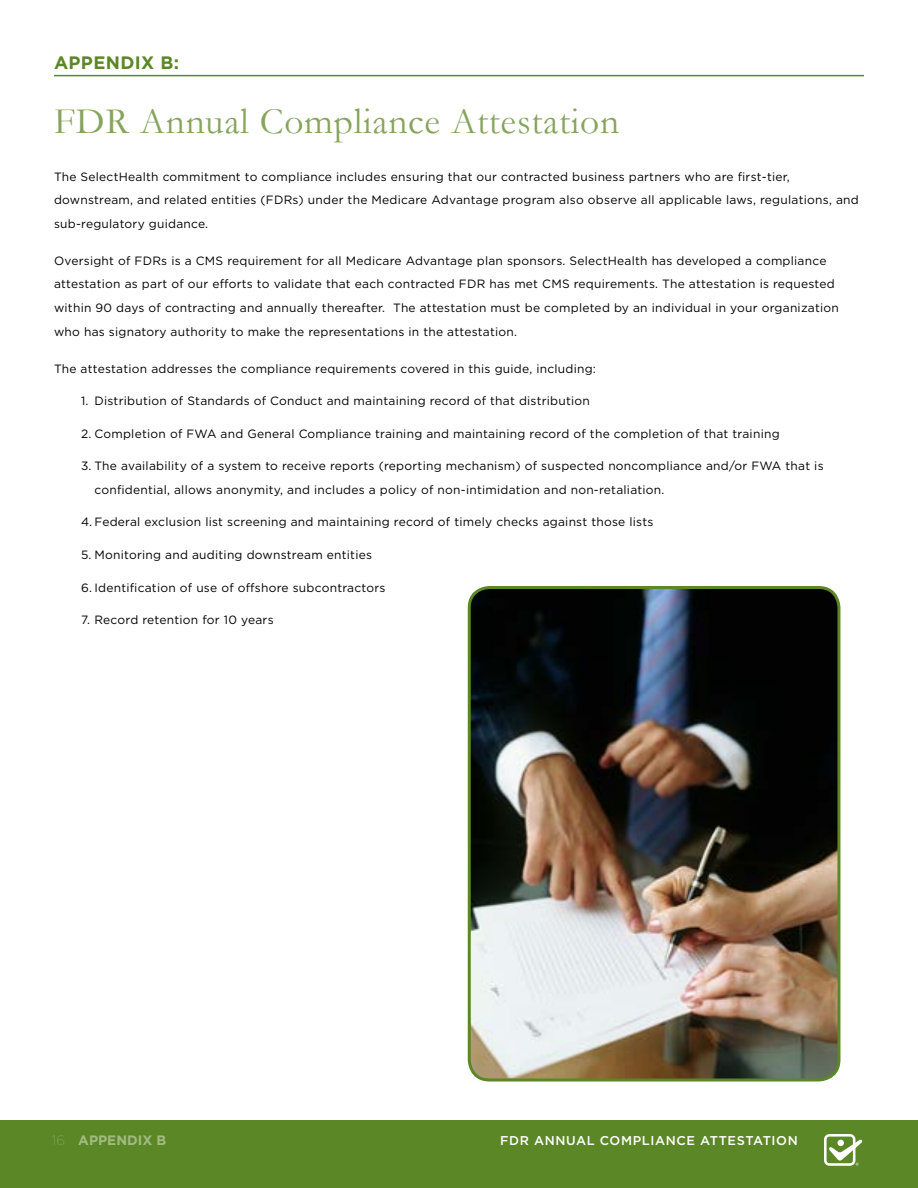
<style>
.page{position:relative;width:918px;height:1188px;background:#fff}
.page>*{position:absolute;margin:0;border:0;box-sizing:border-box;transform-origin:0 0}
.t1{font:37.5px "Garamond";letter-spacing:.02em;color:#86a45c}
.t2{font:700 18px "Gotham";letter-spacing:.02em;color:#5c8727}
.t3{font:700 13.65px "Gotham";color:#a3bb83}
.t4{font:500 12.75px "Gotham";letter-spacing:.05em;color:#fff}
.t5{font:12px/23.5px "Gotham";letter-spacing:.02em;color:#000}
.s1{font-weight:100}
</style>
<div class="page">
<div style="left:0;top:1120px;width:918px;height:68px;background:#5c8727"></div>
<svg style="left:824px;top:1134px;width:38px;height:32px"></svg>
<hr style="left:54px;top:75px;width:810px;height:1px;background:#5c8727">
<img style="left:469px;top:588px;width:370px;height:492px">
<div style="left:468px;top:586px;width:372px;height:495px;border:3px solid #5c8727;border-radius:20px"></div>
<h2 class="t2" style="left:54px;top:51px;width:127px">APPENDIX B:</h2>
<h1 class="t1" style="left:54px;top:96px;width:567px">FDR Annual Compliance Attestation</h1>
<p class="t5" style="left:54px;top:164px;width:806px">The SelectHealth commitment to compliance includes ensuring that our contracted business partners who are first-tier, downstream, and related entities (FDRs) under the Medicare Advantage program also observe all applicable laws, regulations, and sub-regulatory guidance.</p>
<p class="t5" style="left:54px;top:248px;width:786px">Oversight of FDRs is a CMS requirement for all Medicare Advantage plan sponsors. SelectHealth has developed a compliance attestation as part of our efforts to validate that each contracted FDR has met CMS requirements. The attestation is requested within 90 days of contracting and annually thereafter. The attestation must be completed by an individual in your organization who has signatory authority to make the representations in the attestation.</p>
<p class="t5" style="left:54px;top:356px;width:544px">The attestation addresses the compliance requirements covered in this guide, including:</p>
<p class="t5" style="left:81px;top:389px;width:511px">1. Distribution of Standards of Conduct and maintaining record of that distribution</p>
<p class="t5" style="left:81px;top:421px;width:700px">2. Completion of FWA and General Compliance training and maintaining record of the completion of that training</p>
<p class="t5" style="left:94px;top:454px;width:731px;text-indent:-14px">3. The availability of a system to receive reports (reporting mechanism) of suspected noncompliance and/or FWA that is confidential, allows anonymity, and includes a policy of non-intimidation and non-retaliation.</p>
<p class="t5" style="left:81px;top:510px;width:574px">4. Federal exclusion list screening and maintaining record of timely checks against those lists</p>
<p class="t5" style="left:81px;top:543px;width:293px">5. Monitoring and auditing downstream entities</p>
<p class="t5" style="left:81px;top:575px;width:306px">6. Identification of use of offshore subcontractors</p>
<p class="t5" style="left:81px;top:608px;width:194px">7. Record retention for 10 years</p>
<p class="t3" style="left:52px;top:1131px;width:47px"><span class="s1">16</span> APPENDIX</p>
<p class="t3" style="left:156px;top:1131px;width:11px">B</p>
<p class="t4" style="left:500px;top:1132px;width:11px">FDR</p>
<p class="t4" style="left:534px;top:1132px;width:176px">ANNUAL COMPLIANCE ATT</p>
<p class="t4" style="left:728px;top:1132px;width:72px">ESTATI ON</p>
</div>
